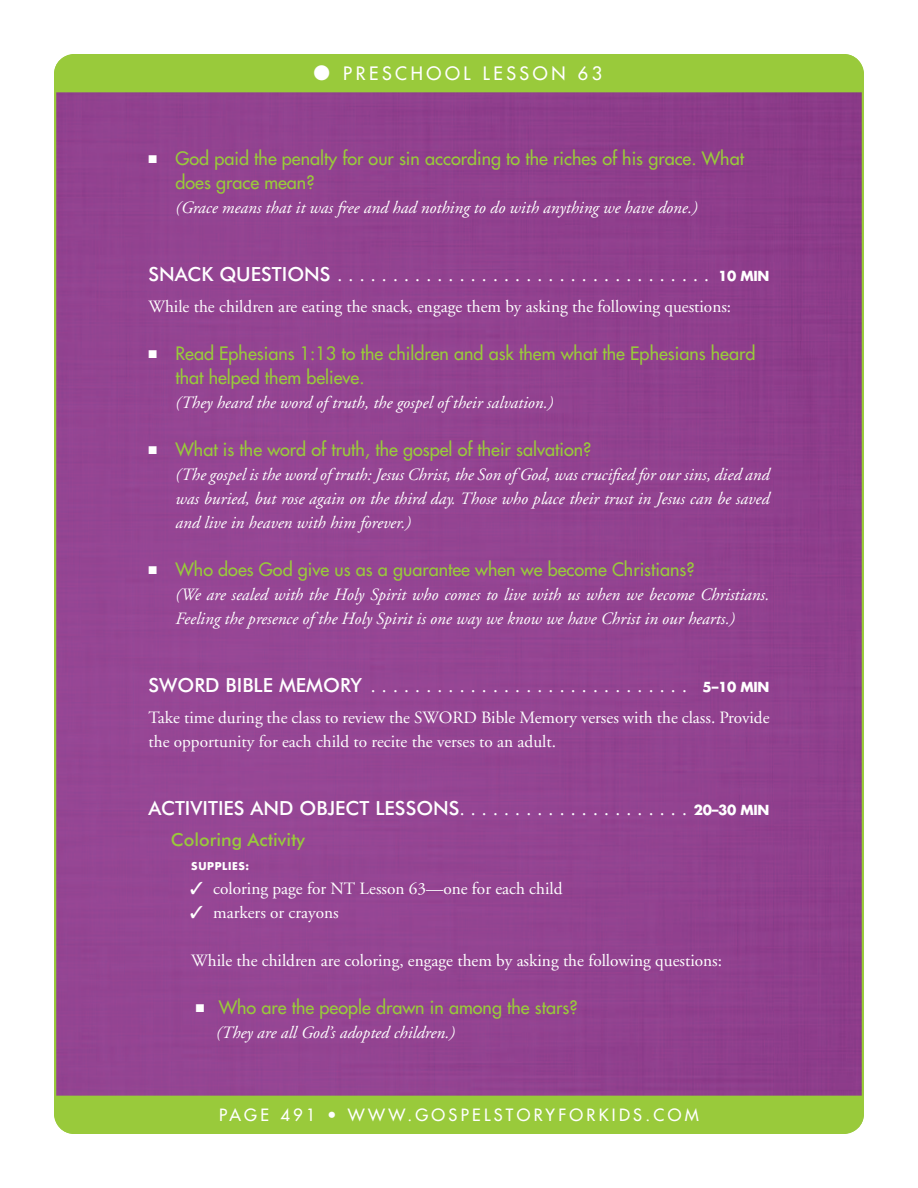
<style>
.page{position:relative;width:918px;height:1188px;background:#fff}
.page>*{position:absolute;margin:0;border:0;box-sizing:border-box;transform-origin:0 0}
.SUB_1{font:19.5px "Adobe Garamond";color:#fff}
.SUB_1-2{font:500 19.5px "Futura BT";color:#fff}
.t1{font:18px/24px "Futura";color:#99ca3b}
.t2{font:18px "Futura";letter-spacing:.2em;color:#fff}
.SUB_2{font:500 18px "Futura BT";color:#99ca3b}
.Bulleted_Answer{font:italic 17.25px/24px "Adobe Garamond";color:#fff;text-align:justify}
.TXT{font:17.25px/24px "Adobe Garamond";color:#fff}
.TXT_Indent{font:17.25px "Adobe Garamond";color:#fff}
.Bulleted_Indented_An{font:italic 17.25px "Adobe Garamond";color:#fff}
.t3{font:16.5px "Futura";letter-spacing:.2em;color:#fff}
.SUB_3__Supplies{font:700 10.5px "Futura";letter-spacing:.06em;color:#fff}
.s1{color:#fff}
.s2{font-family:"Futura BT";font-weight:500}
.s3{font-family:"Futura";font-weight:700;font-size:13.5px}
.s4{font-family:"Adobe Garamond";font-weight:400}
</style>
<div class="page">
<div style="left:57px;top:92px;width:804px;height:1004px;background:#934491"></div>
<div style="left:54px;top:54px;width:810px;height:38px;background:#99ca3b"></div>
<div style="left:54px;top:1096px;width:810px;height:38px;background:#99ca3b"></div>
<p class="t2" style="left:314px;top:62px;width:290px">● PRESCHOOL LESSON 63</p>
<p class="t1" style="left:176px;top:146px;width:570px;text-indent:-27px"><span class="s1">■</span> God paid the penalty for our sin according to the riches of his grace. What does grace mean?</p>
<p class="Bulleted_Answer" style="left:176px;top:196px;width:524px">(Grace means that it was free and had nothing to do with anything we have done.)</p>
<p class="SUB_1" style="left:148px;top:264px;width:623px"><span class="s2">SNACK QUESTIONS</span>.................................. <span class="s3">10 MIN</span></p>
<p class="TXT" style="left:148px;top:295px;width:584px">While the children are eating the snack, engage them by asking the following questions:</p>
<p class="t1" style="left:176px;top:341px;width:581px;text-indent:-27px"><span class="s1">■</span> Read Ephesians 1:13 to the children and ask them what the Ephesians heard that helped them believe.</p>
<p class="Bulleted_Answer" style="left:176px;top:391px;width:379px">(They heard the word of truth, the gospel of their salvation.)</p>
<p class="t1" style="left:148px;top:437px;width:444px"><span class="s1">■</span> What is the word of truth, the gospel of their salvation?</p>
<p class="Bulleted_Answer" style="left:176px;top:463px;width:596px">(The gospel is the word of truth: Jesus Christ, the Son of God, was crucified for our sins, died and was buried, but rose again on the third day. Those who place their trust in Jesus can be saved and live in heaven with him forever.)</p>
<p class="t1" style="left:148px;top:557px;width:548px"><span class="s1">■</span> Who does God give us as a guarantee when we become Christians?</p>
<p class="Bulleted_Answer" style="left:176px;top:583px;width:595px">(We are sealed with the Holy Spirit who comes to live with us when we become Christians.<br>Feeling the presence of the Holy Spirit is one way we know we have Christ in our hearts.)</p>
<p class="SUB_1" style="left:148px;top:675px;width:623px"><span class="s2">SWORD BIBLE MEMORY</span> ............................. <span class="s3">5–10 MIN</span></p>
<p class="TXT" style="left:148px;top:706px;width:623px">Take time during the class to review the SWORD Bible Memory verses with the class. Provide the opportunity for each child to recite the verses to an adult.</p>
<p class="SUB_1-2" style="left:148px;top:796px;width:623px">ACTIVITIES AND OBJECT LESSONS<span class="s4">. . . . . . . . . . . . . . . . . . . . .</span> <span class="s3">20–30 MIN</span></p>
<p class="SUB_2" style="left:171px;top:828px;width:136px">Coloring Activity</p>
<p class="SUB_3__Supplies" style="left:191px;top:859px;width:60px">SUPPLIES:</p>
<p class="TXT" style="left:190px;top:877px;width:374px">✓ coloring page for NT Lesson 63—one for each child</p>
<p class="TXT" style="left:190px;top:901px;width:150px">✓ markers or crayons</p>
<p class="TXT_Indent" style="left:191px;top:951px;width:532px">While the children are coloring, engage them by asking the following questions:</p>
<p class="t1" style="left:196px;top:995px;width:383px"><span class="s1">■</span> Who are the people drawn in among the stars?</p>
<p class="Bulleted_Indented_An" style="left:216px;top:1023px;width:240px">(They are all God’s adopted children.)</p>
<p class="t3" style="left:219px;top:1104px;width:481px">PAGE 491 • WWW.GOSPELSTORYFORKIDS.COM</p>
</div>
